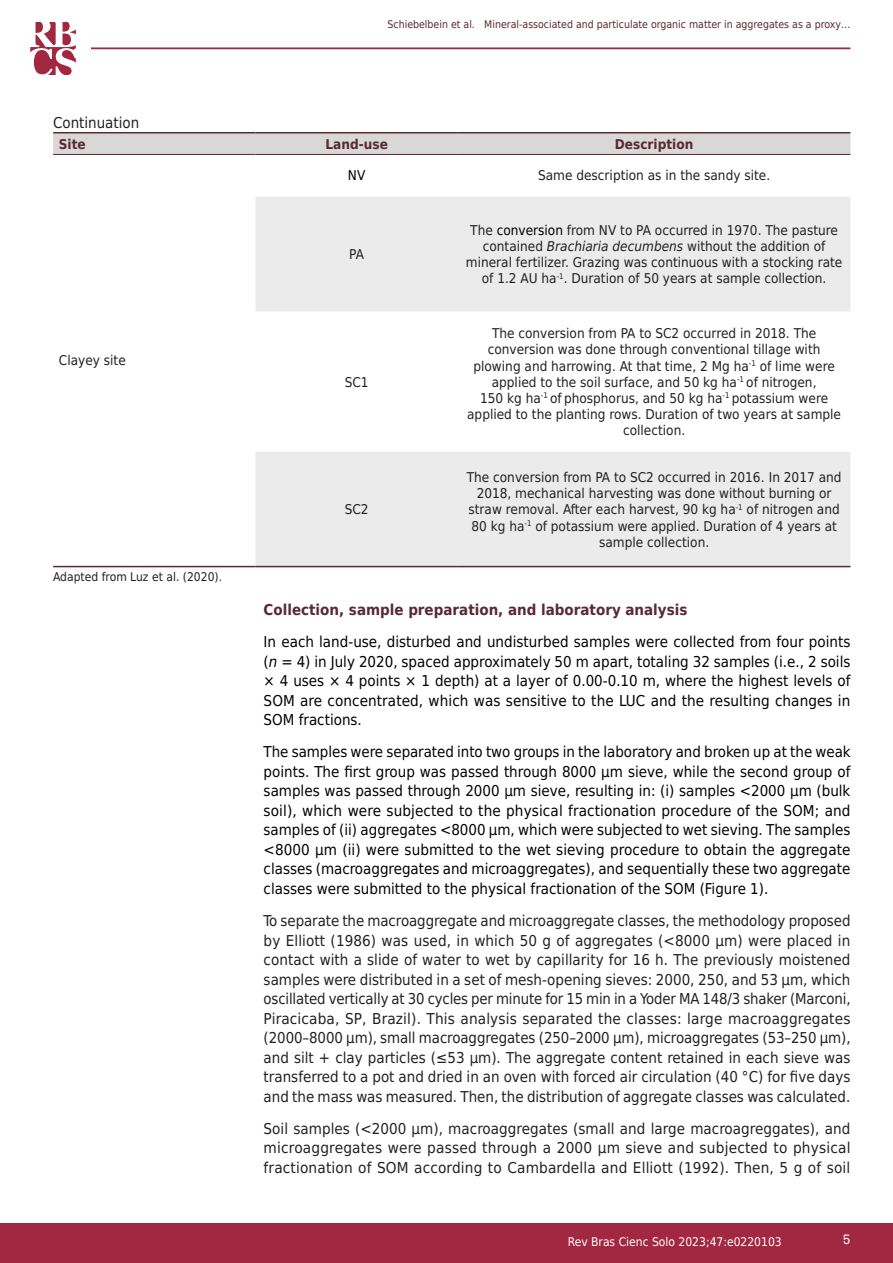
<style>
.page{position:relative;width:893px;height:1263px;background:#fff}
.page>*{position:absolute;margin:0;border:0;box-sizing:border-box;transform-origin:0 0}
.Texto__EN{font:15px/19.5px "DejaVu Sans Condensed";color:#231f20;text-align:justify}
.Texto__EN-2{font:15px/19.5px "DejaVu Sans Condensed";color:#000;text-align:justify}
.Subtítulo_2{font:700 15px "DejaVu Sans Condensed";color:#582931}
.Tabela{font:13.5px/16.2px "DejaVu Sans Condensed";color:#231f20;text-align:center}
.Tabela_cabeçalho{font:700 13.5px "DejaVu Sans Condensed";color:#582931}
.Tabela-2{font:13.5px "DejaVu Sans Condensed";color:#000}
.t1{font:13.5px "Akkurat Pro";color:#fff}
.t2{font:12px "DejaVu Sans Condensed";color:#fff}
.Tabela_nota{font:12px "DejaVu Sans Condensed";color:#231f20}
.t3{font:10.5px "DejaVu Sans Condensed";color:#582931}
.s1{color:#000}
.s2{font-style:italic}
</style>
<div class="page">
<div style="left:0;top:1223px;width:893px;height:40px;background:#a22842"></div>
<hr style="left:91px;top:47px;width:759px;height:2px;background:#a22842">
<svg style="left:30px;top:22px;width:46px;height:52px"></svg>
<div style="left:53px;top:133px;width:797px;height:21px;background:#d9d7d8"></div>
<svg style="left:255px;top:197px;width:595px;height:369px;fill:#ebebec"></svg>
<hr style="left:53px;top:132px;width:202px;height:1px;background:#582931">
<hr style="left:255px;top:132px;width:203px;height:1px;background:#582931">
<hr style="left:458px;top:132px;width:392px;height:1px;background:#582931">
<hr style="left:53px;top:566px;width:202px;height:1px;background:#582931">
<hr style="left:255px;top:566px;width:203px;height:1px;background:#582931">
<hr style="left:458px;top:566px;width:392px;height:1px;background:#582931">
<hr style="left:53px;top:154px;width:202px;height:1px;background:#582931">
<hr style="left:255px;top:154px;width:203px;height:1px;background:#582931">
<hr style="left:458px;top:154px;width:392px;height:1px;background:#582931">
<p class="Texto__EN" style="left:53px;top:112px;width:88px">Continuation</p>
<p class="t3" style="left:388px;top:16px;width:464px">Schiebelbein et al. Mineral-associated and particulate organic matter in aggregates as a proxy…</p>
<p class="Tabela_cabeçalho" style="left:59px;top:133px;width:28px">Site</p>
<p class="Tabela_cabeçalho" style="left:325px;top:133px;width:64px">Land-use</p>
<p class="Tabela_cabeçalho" style="left:615px;top:133px;width:80px">Description</p>
<p class="Tabela-2" style="left:348px;top:165px;width:19px">NV</p>
<p class="Tabela" style="left:538px;top:167px;width:234px">Same description as in the sandy site.</p>
<p class="Tabela" style="left:59px;top:352px;width:68px">Clayey site</p>
<p class="Tabela_nota" style="left:53px;top:567px;width:171px">Adapted from Luz et al. (2020).</p>
<p class="Tabela" style="left:349px;top:246px;width:16px">PA</p>
<p class="Tabela" style="left:345px;top:373px;width:25px">SC1</p>
<p class="Tabela" style="left:345px;top:501px;width:25px">SC2</p>
<p class="Tabela" style="left:466px;top:222px;width:378px">The <span class="s1">conversion</span> from NV to PA occurred in 1970. The pasture contained <span class="s2">Brachiaria decumbens</span> without the addition of mineral fertilizer. Grazing was continuous with a stocking rate of 1.2 AU ha<sup>-1</sup>. Duration of 50 years at sample collection.</p>
<p class="Tabela" style="left:467px;top:325px;width:375px">The conversion from PA to SC2 occurred in 2018. The conversion was done through conventional tillage with plowing and harrowing. At that time, 2 Mg ha<sup>-1</sup> of lime were applied to the soil surface, and 50 kg ha<sup>-1</sup> of nitrogen,<br>150 kg ha<sup>-1</sup> of phosphorus, and 50 kg ha<sup>-1</sup> potassium were applied to the planting rows. Duration of two years at sample collection.</p>
<p class="Tabela" style="left:467px;top:469px;width:376px">The conversion from PA to SC2 occurred in 2016. In 2017 and 2018, mechanical harvesting was done without burning or straw removal. After each harvest, 90 kg ha<sup>-1</sup> of nitrogen and 80 kg ha<sup>-1</sup> of potassium were applied. Duration of 4 years at sample collection.</p>
<p class="Subtítulo_2" style="left:264px;top:597px;width:425px">Collection, sample preparation, and laboratory analysis</p>
<p class="Texto__EN-2" style="left:264px;top:632px;width:588px">In each land-use, disturbed and undisturbed samples were collected from four points (<span class="s2">n</span> = 4) in July 2020, spaced approximately 50 m apart, totaling 32 samples (i.e., 2 soils × 4 uses × 4 points × 1 depth) at a layer of 0.00-0.10 m, where the highest levels of SOM are concentrated, which was sensitive to the LUC and the resulting changes in SOM fractions.</p>
<p class="Texto__EN-2" style="left:264px;top:742px;width:588px">The samples were separated into two groups in the laboratory and broken up at the weak points. The first group was passed through 8000 µm sieve, while the second group of samples was passed through 2000 µm sieve, resulting in: (i) samples &lt;2000 µm (bulk soil), which were subjected to the physical fractionation procedure of the SOM; and samples of (ii) aggregates &lt;8000 µm, which were subjected to wet sieving. The samples &lt;8000 µm (ii) were submitted to the wet sieving procedure to obtain the aggregate classes (macroaggregates and microaggregates), and sequentially these two aggregate classes were submitted to the physical fractionation of the SOM (Figure 1).</p>
<p class="Texto__EN" style="left:264px;top:911px;width:588px">To separate the macroaggregate and microaggregate classes, the methodology proposed by Elliott (1986) was used, in which 50 g of aggregates (&lt;8000 µm) were placed in contact with a slide of water to wet by capillarity for 16 h. The previously moistened samples were distributed in a set of mesh-opening sieves: 2000, 250, and 53 µm, which oscillated vertically at 30 cycles per minute for 15 min in a Yoder MA 148/3 shaker (Marconi, Piracicaba, SP, Brazil). This analysis separated the classes: large macroaggregates (2000–8000 µm), small macroaggregates (250–2000 µm), microaggregates (53–250 µm), and silt + clay particles (≤53 µm). The aggregate content retained in each sieve was transferred to a pot and dried in an oven with forced air circulation (40 °C) for five days and the mass was measured. Then, the distribution of aggregate classes was calculated.</p>
<p class="Texto__EN" style="left:264px;top:1118px;width:588px">Soil samples (&lt;2000 µm), macroaggregates (small and large macroagreggates), and microaggregates were passed through a 2000 µm sieve and subjected to physical fractionation of SOM according to Cambardella and Elliott (1992). Then, 5 g of soil</p>
<p class="t2" style="left:568px;top:1231px;width:215px">Rev Bras Cienc Solo 2023;47:e0220103</p>
<p class="t1" style="left:843px;top:1231px;width:9px">5</p>
</div>
